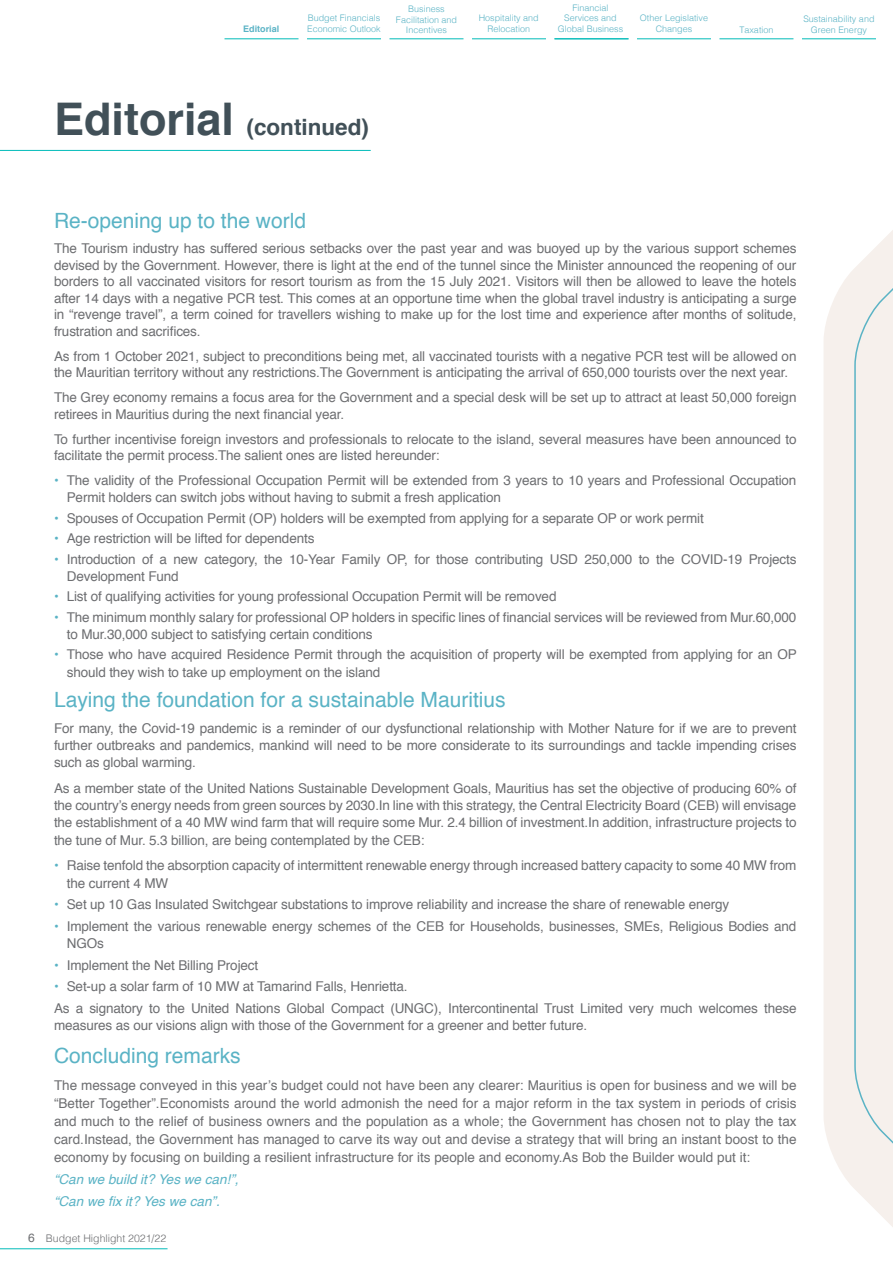
<style>
.page{position:relative;width:893px;height:1263px;background:#fff}
.page>*{position:absolute;margin:0;border:0;box-sizing:border-box;transform-origin:0 0}
.t1{font:700 22.5px "Helvetica";color:#415058}
.t2{font:21px "Helvetica";color:#5ab3c5}
.t3{font:13.5px/16.5px "Helvetica";letter-spacing:-.01em;color:#6d6e71}
.t4{font:italic 13.5px/22.2px "Helvetica";color:#5ab3c5}
.t5{font:300 10.5px "Helvetica";color:#6d6e71}
.t6{font:300 9px/10.8px "Helvetica";color:#5ab3c5;text-align:center}
.t7{font:700 9px "Helvetica";color:#5ab3c5}
.s1{font-size:45px}
.s2{color:#5ab3c5}
.s3{font-weight:400;font-size:12px}
</style>
<div class="page">
<hr style="left:0;top:1248px;width:168px;height:1px;background:#02bbb9">
<hr style="left:225px;top:39px;width:73px;height:1px;background:#02bbb9">
<hr style="left:307px;top:39px;width:74px;height:1px;background:#02bbb9">
<hr style="left:389px;top:39px;width:74px;height:1px;background:#02bbb9">
<hr style="left:472px;top:39px;width:74px;height:1px;background:#02bbb9">
<hr style="left:554px;top:39px;width:74px;height:1px;background:#02bbb9">
<hr style="left:637px;top:39px;width:74px;height:1px;background:#02bbb9">
<hr style="left:719px;top:39px;width:74px;height:1px;background:#02bbb9">
<hr style="left:802px;top:39px;width:74px;height:1px;background:#02bbb9">
<hr style="left:0;top:150px;width:371px;height:1px;background:#02bbb9">
<svg style="left:824px;top:270px;width:69px;height:957px;background:#f6f1ee"></svg>
<svg style="left:853px;top:230px;width:40px;height:979px;background:#f1eeeb"></svg>
<p class="t6" style="left:307px;top:12px;width:75px;text-align:left">Budget Financials<br>Economic Outlook</p>
<p class="t6" style="left:396px;top:3px;width:63px">Business<br>Facilitation and<br>Incentives</p>
<p class="t6" style="left:479px;top:12px;width:62px">Hospitality and<br>Relocation</p>
<p class="t6" style="left:558px;top:1px;width:67px">Financial<br>Services and<br>Global Business</p>
<p class="t6" style="left:640px;top:12px;width:70px">Other Legislative<br>Changes</p>
<p class="t6" style="left:739px;top:24px;width:36px">Taxation</p>
<p class="t6" style="left:803px;top:13px;width:73px">Sustainability and</p>
<p class="t7" style="left:243px;top:22px;width:38px">Editorial</p>
<p class="t6" style="left:811px;top:24px;width:58px">Green Energy</p>
<h1 class="t1" style="left:54px;top:109px;width:317px"><span class="s1">Editorial</span> (continued)</h1>
<h2 class="t2" style="left:54px;top:205px;width:254px">Re-opening up to the world</h2>
<p class="t3" style="left:54px;top:241px;width:744px;text-align:justify">The Tourism industry has suffered serious setbacks over the past year and was buoyed up by the various support schemes devised by the Government. However, there is light at the end of the tunnel since the Minister announced the reopening of our borders to all vaccinated visitors for resort tourism as from the 15 July 2021. Visitors will then be allowed to leave the hotels after 14 days with a negative PCR test. This comes at an opportune time when the global travel industry is anticipating a surge in “revenge travel”, a term coined for travellers wishing to make up for the lost time and experience after months of solitude, frustration and sacrifices.</p>
<p class="t3" style="left:54px;top:348px;width:744px">As from 1 October 2021, subject to preconditions being met, all vaccinated tourists with a negative PCR test will be allowed on the Mauritian territory without any restrictions.The Government is anticipating the arrival of 650,000 tourists over the next year.</p>
<p class="t3" style="left:54px;top:390px;width:744px">The Grey economy remains a focus area for the Government and a special desk will be set up to attract at least 50,000 foreign retirees in Mauritius during the next financial year.</p>
<p class="t3" style="left:54px;top:431px;width:744px">To further incentivise foreign investors and professionals to relocate to the island, several measures have been announced to facilitate the permit process.The salient ones are listed hereunder:</p>
<p class="t3" style="left:67px;top:473px;width:731px;text-indent:-13px"><span class="s2">•</span> The validity of the Professional Occupation Permit will be extended from 3 years to 10 years and Professional Occupation<br>Permit holders can switch jobs without having to submit a fresh application</p>
<p class="t3" style="left:54px;top:510px;width:651px"><span class="s2">•</span> Spouses of Occupation Permit (OP) holders will be exempted from applying for a separate OP or work permit</p>
<p class="t3" style="left:54px;top:531px;width:262px"><span class="s2">•</span> Age restriction will be lifted for dependents</p>
<p class="t3" style="left:67px;top:552px;width:731px;text-indent:-13px"><span class="s2">•</span> Introduction of a new category, the 10-Year Family OP, for those contributing USD 250,000 to the COVID-19 Projects<br>Development Fund</p>
<p class="t3" style="left:54px;top:589px;width:504px"><span class="s2">•</span> List of qualifying activities for young professional Occupation Permit will be removed</p>
<p class="t3" style="left:67px;top:610px;width:731px;text-indent:-13px"><span class="s2">•</span> The minimum monthly salary for professional OP holders in specific lines of financial services will be reviewed from Mur.60,000 to Mur.30,000 subject to satisfying certain conditions</p>
<p class="t3" style="left:67px;top:646px;width:731px;line-height:18px;text-indent:-13px"><span class="s2">•</span> Those who have acquired Residence Permit through the acquisition of property will be exempted from applying for an OP should they wish to take up employment on the island</p>
<h2 class="t2" style="left:54px;top:683px;width:453px">Laying the foundation for a sustainable Mauritius</h2>
<p class="t3" style="left:54px;top:720px;width:744px;line-height:17.2px;text-align:justify">For many, the Covid-19 pandemic is a reminder of our dysfunctional relationship with Mother Nature for if we are to prevent further outbreaks and pandemics, mankind will need to be more considerate to its surroundings and tackle impending crises such as global warming.</p>
<p class="t3" style="left:54px;top:780px;width:744px;line-height:17.2px;text-align:justify">As a member state of the United Nations Sustainable Development Goals, Mauritius has set the objective of producing 60% of the country’s energy needs from green sources by 2030.In line with this strategy, the Central Electricity Board (CEB) will envisage the establishment of a 40 MW wind farm that will require some Mur. 2.4 billion of investment.In addition, infrastructure projects to the tune of Mur. 5.3 billion, are being contemplated by the CEB:</p>
<p class="t3" style="left:67px;top:857px;width:731px;line-height:17.2px;text-indent:-13px"><span class="s2">•</span> Raise tenfold the absorption capacity of intermittent renewable energy through increased battery capacity to some 40 MW from the current 4 MW</p>
<p class="t3" style="left:54px;top:897px;width:677px"><span class="s2">•</span> Set up 10 Gas Insulated Switchgear substations to improve reliability and increase the share of renewable energy</p>
<p class="t3" style="left:67px;top:918px;width:731px;line-height:17.2px;text-indent:-13px"><span class="s2">•</span> Implement the various renewable energy schemes of the CEB for Households, businesses, SMEs, Religious Bodies and<br>NGOs</p>
<p class="t3" style="left:54px;top:957px;width:206px"><span class="s2">•</span> Implement the Net Billing Project</p>
<p class="t3" style="left:54px;top:976px;width:744px;line-height:21.5px"><span class="s2">•</span> Set-up a solar farm of 10 MW at Tamarind Falls, Henrietta.<br>As a signatory to the United Nations Global Compact (UNGC), Intercontinental Trust Limited very much welcomes these</p>
<p class="t3" style="left:54px;top:1017px;width:535px">measures as our visions align with those of the Government for a greener and better future.</p>
<h2 class="t2" style="left:54px;top:1040px;width:188px">Concluding remarks</h2>
<p class="t3" style="left:54px;top:1076px;width:744px;line-height:18px;text-align:justify">The message conveyed in this year’s budget could not have been any clearer: Mauritius is open for business and we will be “Better Together”.Economists around the world admonish the need for a major reform in the tax system in periods of crisis and much to the relief of business owners and the population as a whole; the Government has chosen not to play the tax card.Instead, the Government has managed to carve its way out and devise a strategy that will bring an instant boost to the economy by focusing on building a resilient infrastructure for its people and economy.As Bob the Builder would put it:</p>
<p class="t4" style="left:54px;top:1169px;width:186px">“Can we build it? Yes we can!”, “Can we fix it? Yes we can”.</p>
<p class="t5" style="left:28px;top:1229px;width:140px"><span class="s3">6</span> Budget Highlight 2021/22</p>
</div>
